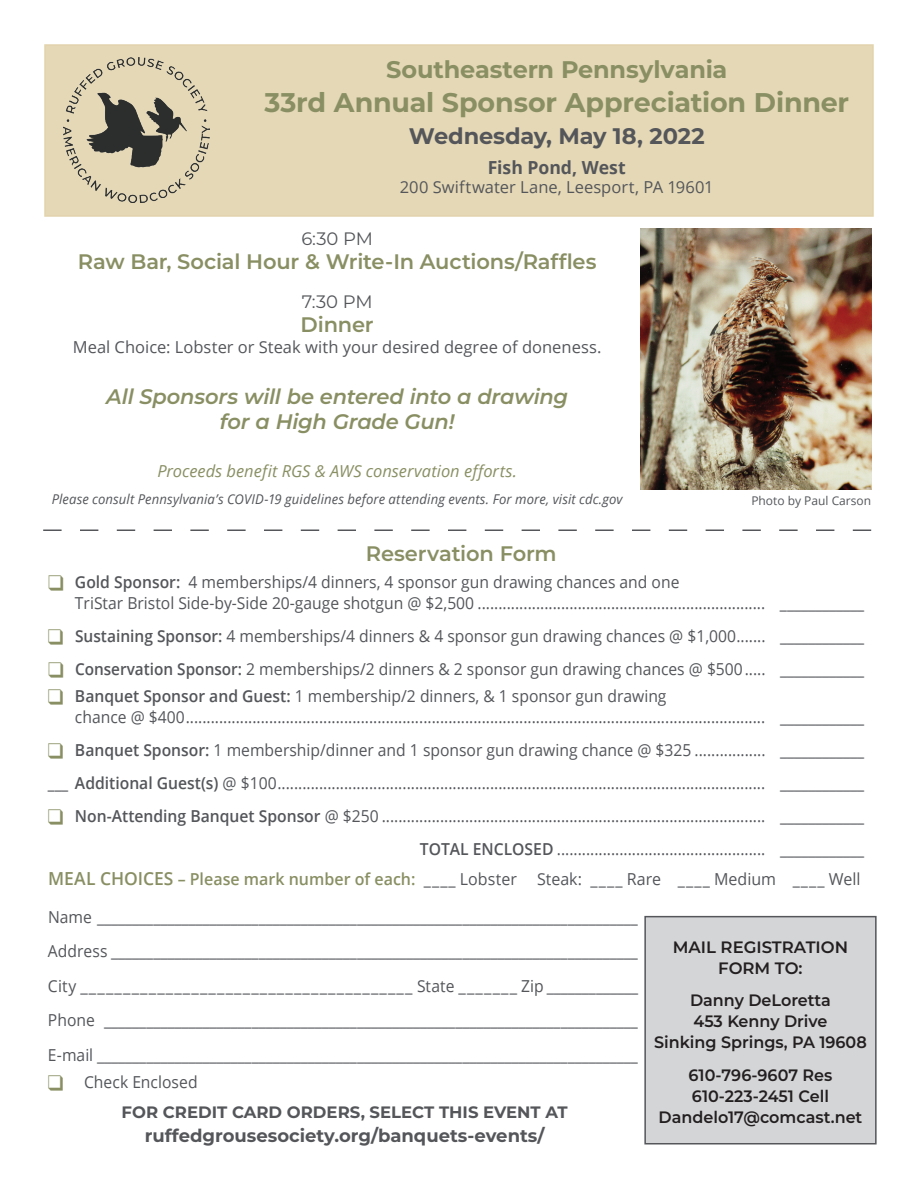
<style>
.page{position:relative;width:918px;height:1188px;background:#fff}
.page>*{position:absolute;margin:0;border:0;box-sizing:border-box;transform-origin:0 0}
.t1{font:700 27px "Montserrat";letter-spacing:-.005em;color:#898f63}
.t2{font:700 24px "Montserrat";letter-spacing:-.005em;color:#898f63}
.t3{font:700 22.5px "Montserrat";letter-spacing:-.005em;color:#54565a}
.t4{font:600 21px "Montserrat";letter-spacing:-.01em;color:#898f63}
.t5{font:italic 600 21px/25.5px "Montserrat";letter-spacing:-.01em;color:#898f63;text-align:center}
.t6{font:700 18px "Montserrat";color:#54565a}
.t7{font:700 18px "Open Sans";color:#54565a}
.t8{font:18px "Montserrat";letter-spacing:-.01em;color:#54565a}
.t9{font:16.5px/34.5px "Open Sans";color:#54565a;scale:.95 1}
.t10{font:16.5px "Open Sans";color:#54565a}
.t11{font:600 16.5px/21px "Montserrat";color:#231f20;text-align:center}
.t12{font:italic 16.5px "Open Sans";color:#898f63}
.t13{font:700 16.5px "Montserrat";color:#54565a}
.t14{font:italic 13.5px "Open Sans";letter-spacing:.01em;color:#54565a}
.t15{font:12px "Open Sans";color:#54565a}
.s1{color:#898f63}
.s2{font-weight:600}
.s3{font-weight:600;font-size:18px;color:#898f63}
.s4{font-weight:600;color:#898f63}
</style>
<div class="page">
<div style="left:44px;top:44px;width:830px;height:173px;background:#e5d8b6;border:2px solid #e3d4ad"></div>
<svg style="left:43px;top:530px;width:828px;height:1px"></svg>
<img style="left:641px;top:229px;width:231px;height:261px">
<img style="left:64px;top:57px;width:146px;height:146px">
<div style="left:645px;top:917px;width:231px;height:227px;background:#d4d5d7"></div>
<div style="left:644px;top:916px;width:233px;height:228px;border:2px solid #54565a"></div>
<h2 class="t2" style="left:386px;top:52px;width:343px">Southeastern Pennsylvania</h2>
<h1 class="t1" style="left:264px;top:83px;width:586px">33rd Annual Sponsor Appreciation Dinner</h1>
<h3 class="t3" style="left:409px;top:120px;width:297px">Wednesday, May 18, 2022</h3>
<p class="t7" style="left:488px;top:155px;width:140px">Fish Pond, West</p>
<p class="t10" style="left:400px;top:176px;width:315px">200 Swiftwater Lane, Leesport, PA 19601</p>
<p class="t8" style="left:301px;top:226px;width:73px">6:30 PM</p>
<p class="t4" style="left:78px;top:246px;width:520px">Raw Bar, Social Hour &amp; Write-In Auctions/Raffles</p>
<p class="t8" style="left:302px;top:289px;width:72px">7:30 PM</p>
<p class="t4" style="left:301px;top:309px;width:75px">Dinner</p>
<p class="t10" style="left:73px;top:336px;width:530px">Meal Choice: Lobster or Steak with your desired degree of doneness.</p>
<p class="t5" style="left:106px;top:383px;width:463px">All Sponsors will be entered into a drawing for a High Grade Gun!</p>
<p class="t12" style="left:157px;top:460px;width:361px">Proceeds benefit RGS &amp; AWS conservation efforts.</p>
<p class="t14" style="left:52px;top:490px;width:572px">Please consult Pennsylvania’s COVID-19 guidelines before attending events. For more, visit cdc.gov</p>
<p class="t15" style="left:751px;top:492px;width:121px">Photo by Paul Carson</p>
<p class="t4" style="left:366px;top:539px;width:192px">Reservation Form</p>
<p class="t9" style="left:75px;top:571px;width:832px;line-height:21px;text-indent:-27px"><span class="s1">❑</span> <span class="s2">Gold Sponsor:</span> 4 memberships/4 dinners, 4 sponsor gun drawing chances and one<br>TriStar Bristol Side-by-Side 20-gauge shotgun @ $2,500 ..................................................................... ____________</p>
<p class="t9" style="left:48px;top:619px;width:861px"><span class="s1">❑</span> <span class="s2">Sustaining Sponsor:</span> 4 memberships/4 dinners &amp; 4 sponsor gun drawing chances @ $1,000....... ____________</p>
<p class="t9" style="left:48px;top:652px;width:861px"><span class="s1">❑</span> <span class="s2">Conservation Sponsor:</span> 2 memberships/2 dinners &amp; 2 sponsor gun drawing chances @ $500..... ____________</p>
<p class="t9" style="left:75px;top:685px;width:832px;line-height:21px;text-indent:-27px"><span class="s1">❑</span> <span class="s2">Banquet Sponsor and Guest:</span> 1 membership/2 dinners, &amp; 1 sponsor gun drawing<br>chance @ $400........................................................................................................................................... ____________</p>
<p class="t9" style="left:48px;top:733px;width:861px;line-height:33px"><span class="s1">❑</span> <span class="s2">Banquet Sponsor:</span> 1 membership/dinner and 1 sponsor gun drawing chance @ $325 ................. ____________ <span class="s2">___ Additional Guest(s)</span> @ $100..................................................................................................................... ____________</p>
<p class="t9" style="left:48px;top:799px;width:861px;line-height:33px;text-align:right"><span class="s1">❑</span> <span class="s2">Non-Attending Banquet Sponsor</span> @ $250 ............................................................................................ ____________<br><span class="s2">TOTAL ENCLOSED</span> .................................................. ____________</p>
<p class="t10" style="left:48px;top:868px;width:814px"><span class="s3">MEAL CHOICES</span> <span class="s4">– Please mark number of each:</span> ____ Lobster Steak: ____ Rare ____ Medium ____ Well</p>
<p class="t9" style="left:48px;top:899px;width:623px;text-align:justify">Name _____________________________________________________________________________ Address ___________________________________________________________________________ City _______________________________________ State _______ Zip _____________ Phone ____________________________________________________________________________ E-mail _____________________________________________________________________________</p>
<p class="t9" style="left:48px;top:1064px;width:159px"><span class="s1">❑</span> Check Enclosed</p>
<p class="t13" style="left:122px;top:1100px;width:448px">FOR CREDIT CARD ORDERS, SELECT THIS EVENT AT</p>
<p class="t6" style="left:145px;top:1123px;width:401px">ruffedgrousesociety.org/banquets-events/</p>
<p class="t11" style="left:673px;top:936px;width:177px">MAIL REGISTRATION<br>FORM TO:</p>
<p class="t11" style="left:654px;top:989px;width:214px">Danny DeLoretta<br>453 Kenny Drive<br>Sinking Springs, PA 19608</p>
<p class="t11" style="left:659px;top:1064px;width:205px">610-796-9607 Res<br>610-223-2451 Cell<br>Dandelo17@comcast.net</p>
</div>
